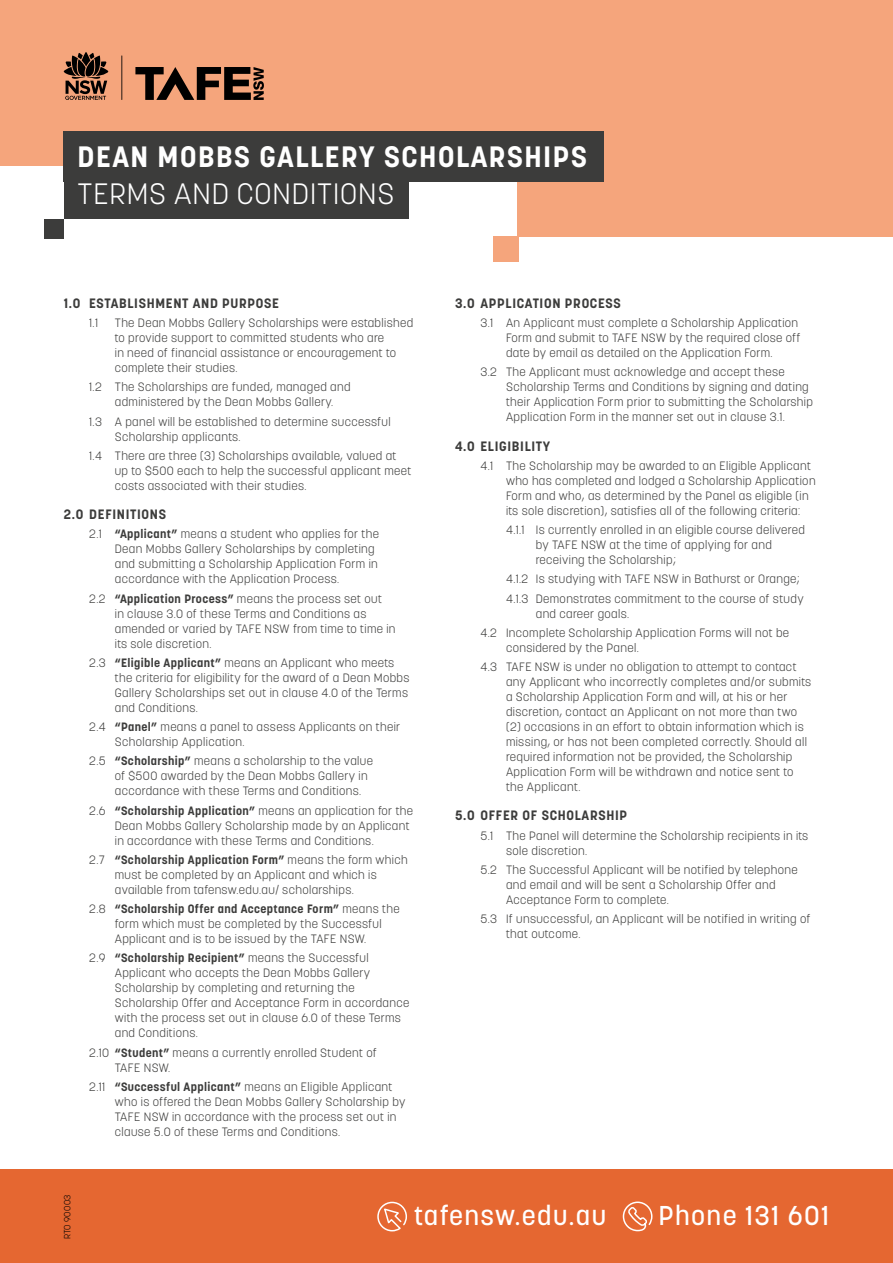
<style>
.page{position:relative;width:893px;height:1263px;background:#fff}
.page>*{position:absolute;margin:0;border:0;box-sizing:border-box;transform-origin:0 0}
.t1{font:700 29.25px "Korolev";letter-spacing:.05em;color:#fff}
.t2{font:300 29.25px "Korolev";letter-spacing:.03em;color:#fff}
.t3{font:500 27px "Korolev";letter-spacing:.05em;color:#fff}
.t4{font:700 13.5px "Korolev";letter-spacing:.05em;color:#3c3c3b}
.t5{font:300 12px/15px "Korolev";letter-spacing:.03em;color:#3c3c3b}
.t6{font:300 9px "Korolev";letter-spacing:.03em;color:#000}
.s1{font-weight:700}
</style>
<div class="page">
<div style="left:0;top:1169px;width:893px;height:94px;background:#e56731"></div>
<svg style="left:377px;top:1201px;width:30px;height:31px"></svg>
<svg style="left:622px;top:1201px;width:31px;height:31px"></svg>
<div style="left:0;top:0;width:893px;height:165px;background:#f5a57c"></div>
<div style="left:518px;top:0;width:375px;height:237px;background:#f5a57c"></div>
<svg style="left:135px;top:67px;width:129px;height:33px"></svg>
<hr style="left:121px;top:55px;width:1px;height:45px;background:#000">
<svg style="left:64px;top:52px;width:44px;height:48px"></svg>
<div style="left:493px;top:237px;width:26px;height:25px;background:#f5a57c"></div>
<div style="left:64px;top:131px;width:540px;height:51px;background:#3c3c3b"></div>
<div style="left:64px;top:168px;width:344px;height:51px;background:#3c3c3b"></div>
<div style="left:44px;top:219px;width:20px;height:20px;background:#3c3c3b"></div>
<p class="t1" style="left:78px;top:139px;width:511px">DEAN MOBBS GALLERY SCHOLARSHIPS</p>
<p class="t2" style="left:78px;top:175px;width:318px">TERMS AND CONDITIONS</p>
<p class="t4" style="left:64px;top:295px;width:217px">1.0 ESTABLISHMENT AND PURPOSE</p>
<p class="t5" style="left:89px;top:315px;width:10px">1.1</p>
<p class="t5" style="left:115px;top:315px;width:300px">The Dean Mobbs Gallery Scholarships were established to provide support to committed students who are<br>in need of financial assistance or encouragement to complete their studies.</p>
<p class="t5" style="left:115px;top:380px;width:237px;text-indent:-26px">1.2 The Scholarships are funded, managed and administered by the Dean Mobbs Gallery.</p>
<p class="t5" style="left:115px;top:414px;width:277px;text-indent:-26px">1.3 A panel will be established to determine successful<br>Scholarship applicants.</p>
<p class="t5" style="left:115px;top:448px;width:298px;text-indent:-26px">1.4 There are three (3) Scholarships available, valued at up to $500 each to help the successful applicant meet costs associated with their studies.</p>
<p class="t4" style="left:64px;top:506px;width:104px">2.0 DEFINITIONS</p>
<p class="t5" style="left:115px;top:527px;width:266px;text-indent:-26px">2.1 <span class="s1">“Applicant”</span> means a student who applies for the Dean Mobbs Gallery Scholarships by completing and submitting a Scholarship Application Form in accordance with the Application Process.</p>
<p class="t5" style="left:115px;top:591px;width:282px;text-indent:-26px">2.2 <span class="s1">“Application Process”</span> means the process set out<br>in clause 3.0 of these Terms and Conditions as amended or varied by TAFE NSW from time to time in its sole discretion.</p>
<p class="t5" style="left:115px;top:655px;width:296px;text-indent:-26px">2.3 <span class="s1">“Eligible Applicant”</span> means an Applicant who meets the criteria for eligibility for the award of a Dean Mobbs Gallery Scholarships set out in clause 4.0 of the Terms and Conditions.</p>
<p class="t5" style="left:115px;top:719px;width:287px;text-indent:-26px">2.4 <span class="s1">“Panel”</span> means a panel to assess Applicants on their<br>Scholarship Application.</p>
<p class="t5" style="left:115px;top:754px;width:260px;text-indent:-26px">2.5 <span class="s1">“Scholarship”</span> means a scholarship to the value of $500 awarded by the Dean Mobbs Gallery in accordance with these Terms and Conditions.</p>
<p class="t5" style="left:115px;top:803px;width:300px;text-indent:-26px">2.6 <span class="s1">“Scholarship Application”</span> means an application for the<br>Dean Mobbs Gallery Scholarship made by an Applicant in accordance with these Terms and Conditions.</p>
<p class="t5" style="left:115px;top:852px;width:294px;text-indent:-26px">2.7 <span class="s1">“Scholarship Application Form”</span> means the form which must be completed by an Applicant and which is available from tafensw.edu.au/ scholarships.</p>
<p class="t5" style="left:115px;top:901px;width:286px;text-indent:-26px">2.8 <span class="s1">“Scholarship Offer and Acceptance Form”</span> means the form which must be completed by the Successful<br>Applicant and is to be issued by the TAFE NSW.</p>
<p class="t5" style="left:115px;top:951px;width:296px;text-indent:-26px">2.9 <span class="s1">“Scholarship Recipient”</span> means the Successful Applicant who accepts the Dean Mobbs Gallery Scholarship by completing and returning the Scholarship Offer and Acceptance Form in accordance with the process set out in clause 6.0 of these Terms and Conditions.</p>
<p class="t5" style="left:115px;top:1045px;width:263px;text-indent:-26px">2.10 <span class="s1">“Student”</span> means a currently enrolled Student of<br>TAFE NSW.</p>
<p class="t5" style="left:115px;top:1079px;width:292px;text-indent:-26px">2.11 <span class="s1">“Successful Applicant”</span> means an Eligible Applicant who is offered the Dean Mobbs Gallery Scholarship by TAFE NSW in accordance with the process set out in clause 5.0 of these Terms and Conditions.</p>
<p class="t4" style="left:455px;top:295px;width:167px">3.0 APPLICATION PROCESS</p>
<p class="t5" style="left:506px;top:315px;width:296px;text-indent:-26px">3.1 An Applicant must complete a Scholarship Application<br>Form and submit to TAFE NSW by the required close off date by email as detailed on the Application Form.</p>
<p class="t5" style="left:506px;top:365px;width:308px;text-indent:-26px">3.2 The Applicant must acknowledge and accept these Scholarship Terms and Conditions by signing and dating their Application Form prior to submitting the Scholarship Application Form in the manner set out in clause 3.1.</p>
<p class="t4" style="left:455px;top:437px;width:97px">4.0 ELIGIBILITY</p>
<p class="t5" style="left:506px;top:458px;width:311px;text-indent:-26px">4.1 The Scholarship may be awarded to an Eligible Applicant who has completed and lodged a Scholarship Application Form and who, as determined by the Panel as eligible (in its sole discretion), satisfies all of the following criteria:</p>
<p class="t5" style="left:536px;top:522px;width:271px;text-indent:-30px">4.1.1 Is currently enrolled in an eligible course delivered by TAFE NSW at the time of applying for and receiving the Scholarship;</p>
<p class="t5" style="left:506px;top:572px;width:295px">4.1.2 Is studying with TAFE NSW in Bathurst or Orange;</p>
<p class="t5" style="left:536px;top:591px;width:269px;text-indent:-30px">4.1.3 Demonstrates commitment to the course of study and career goals.</p>
<p class="t5" style="left:506px;top:625px;width:285px;text-indent:-26px">4.2 Incomplete Scholarship Application Forms will not be considered by the Panel.</p>
<p class="t5" style="left:506px;top:659px;width:307px;text-indent:-26px">4.3 TAFE NSW is under no obligation to attempt to contact any Applicant who incorrectly completes and/or submits a Scholarship Application Form and will, at his or her discretion, contact an Applicant on not more than two (2) occasions in an effort to obtain information which is missing, or has not been completed correctly. Should all required information not be provided, the Scholarship Application Form will be withdrawn and notice sent to the Applicant.</p>
<p class="t4" style="left:455px;top:807px;width:174px">5.0 OFFER OF SCHOLARSHIP</p>
<p class="t5" style="left:506px;top:828px;width:304px;text-indent:-26px">5.1 The Panel will determine the Scholarship recipients in its sole discretion.</p>
<p class="t5" style="left:506px;top:862px;width:293px;text-indent:-26px">5.2 The Successful Applicant will be notified by telephone and email and will be sent a Scholarship Offer and<br>Acceptance Form to complete.</p>
<p class="t5" style="left:506px;top:911px;width:306px;text-indent:-26px">5.3 If unsuccessful, an Applicant will be notified in writing of that outcome.</p>
<p class="t6" style="left:62px;top:1239px;width:46px;rotate:-90deg">RTO 90003</p>
<h2 class="t3" style="left:414px;top:1199px;width:193px">tafensw.edu.au</h2>
<h2 class="t3" style="left:659px;top:1199px;width:172px">Phone 131 601</h2>
</div>
